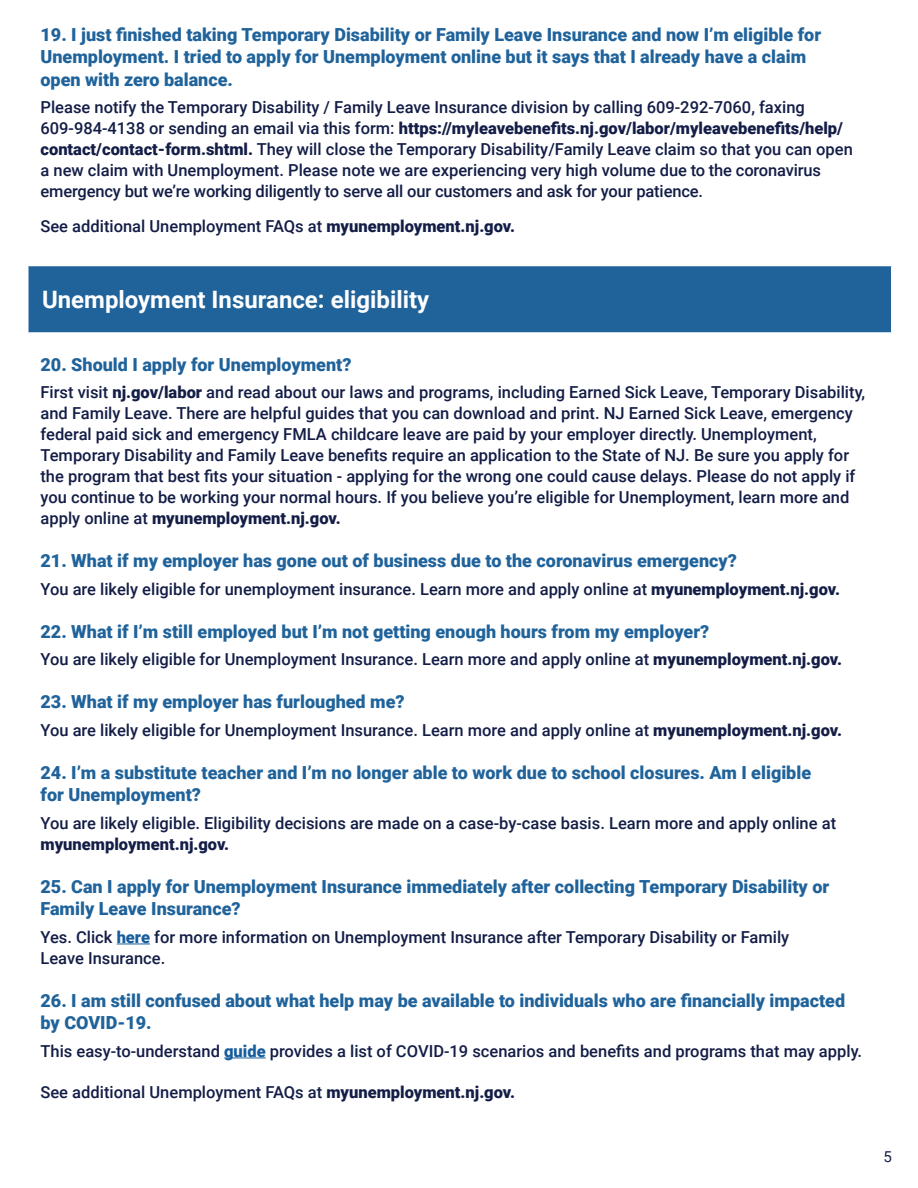
<style>
.page{position:relative;width:918px;height:1188px;background:#fff}
.page>*{position:absolute;margin:0;border:0;box-sizing:border-box;transform-origin:0 0}
.t1{font:700 24px "Roboto";color:#fff}
.t2{font:900 18px/22.5px "Roboto";color:#20639b}
.t3{font:500 16.5px/21px "Roboto";color:#131d46}
.t4{font:15px "Roboto";color:#131d46}
.s1{font-weight:900}
.s2{font-weight:900;color:#175d9e}
</style>
<div class="page">
<hr style="left:117px;top:944px;width:33px;height:1px;background:#175d9e">
<hr style="left:224px;top:1058px;width:42px;height:1px;background:#175d9e">
<div style="left:28px;top:266px;width:864px;height:67px;background:#20639b"></div>
<hr style="left:891px;top:266px;width:1px;height:66px;background:#fff">
<hr style="left:27px;top:332px;width:865px;height:2px;background:#fff">
<p class="t2" style="left:40px;top:22px;width:782px">19. I just finished taking Temporary Disability or Family Leave Insurance and now I’m eligible for<br>Unemployment. I tried to apply for Unemployment online but it says that I already have a claim open with zero balance.</p>
<p class="t3" style="left:40px;top:96px;width:814px">Please notify the Temporary Disability / Family Leave Insurance division by calling 609-292-7060, faxing 609-984-4138 or sending an email via this form: <span class="s1">https://myleavebenefits.nj.gov/labor/myleavebenefits/help/ contact/contact-form.shtml.</span> They will close the Temporary Disability/Family Leave claim so that you can open a new claim with Unemployment. Please note we are experiencing very high volume due to the coronavirus emergency but we’re working diligently to serve all our customers and ask for your patience.</p>
<p class="t3" style="left:40px;top:215px;width:476px">See additional Unemployment FAQs at <span class="s1">myunemployment.nj.gov.</span></p>
<p class="t1" style="left:42px;top:283px;width:389px">Unemployment Insurance: eligibility</p>
<p class="t2" style="left:40px;top:352px;width:313px">20. Should I apply for Unemployment?</p>
<p class="t3" style="left:40px;top:381px;width:826px">First visit <span class="s1">nj.gov/labor</span> and read about our laws and programs, including Earned Sick Leave, Temporary Disability, and Family Leave. There are helpful guides that you can download and print. NJ Earned Sick Leave, emergency federal paid sick and emergency FMLA childcare leave are paid by your employer directly. Unemployment, Temporary Disability and Family Leave benefits require an application to the State of NJ. Be sure you apply for the program that best fits your situation - applying for the wrong one could cause delays. Please do not apply if you continue to be working your normal hours. If you believe you’re eligible for Unemployment, learn more and apply online at <span class="s1">myunemployment.nj.gov.</span></p>
<p class="t2" style="left:40px;top:549px;width:698px">21. What if my employer has gone out of business due to the coronavirus emergency?</p>
<p class="t3" style="left:40px;top:578px;width:801px">You are likely eligible for unemployment insurance. Learn more and apply online at <span class="s1">myunemployment.nj.gov.</span></p>
<p class="t2" style="left:40px;top:619px;width:670px">22. What if I’m still employed but I’m not getting enough hours from my employer?</p>
<p class="t3" style="left:40px;top:648px;width:803px">You are likely eligible for Unemployment Insurance. Learn more and apply online at <span class="s1">myunemployment.nj.gov.</span></p>
<p class="t2" style="left:40px;top:690px;width:366px">23. What if my employer has furloughed me?</p>
<p class="t3" style="left:40px;top:719px;width:803px">You are likely eligible for Unemployment Insurance. Learn more and apply online at <span class="s1">myunemployment.nj.gov.</span></p>
<p class="t2" style="left:40px;top:760px;width:772px">24. I’m a substitute teacher and I’m no longer able to work due to school closures. Am I eligible for Unemployment?</p>
<p class="t3" style="left:40px;top:812px;width:797px">You are likely eligible. Eligibility decisions are made on a case-by-case basis. Learn more and apply online at <span class="s1">myunemployment.nj.gov.</span></p>
<p class="t2" style="left:40px;top:874px;width:790px">25. Can I apply for Unemployment Insurance immediately after collecting Temporary Disability or<br>Family Leave Insurance?</p>
<p class="t3" style="left:40px;top:926px;width:750px">Yes. Click <span class="s2">here</span> for more information on Unemployment Insurance after Temporary Disability or Family<br>Leave Insurance.</p>
<p class="t2" style="left:40px;top:988px;width:806px">26. I am still confused about what help may be available to individuals who are financially impacted by COVID-19.</p>
<p class="t3" style="left:40px;top:1040px;width:823px">This easy-to-understand <span class="s2">guide</span> provides a list of COVID-19 scenarios and benefits and programs that may apply.</p>
<p class="t3" style="left:40px;top:1081px;width:476px">See additional Unemployment FAQs at <span class="s1">myunemployment.nj.gov.</span></p>
<p class="t4" style="left:884px;top:1146px;width:10px">5</p>
</div>
